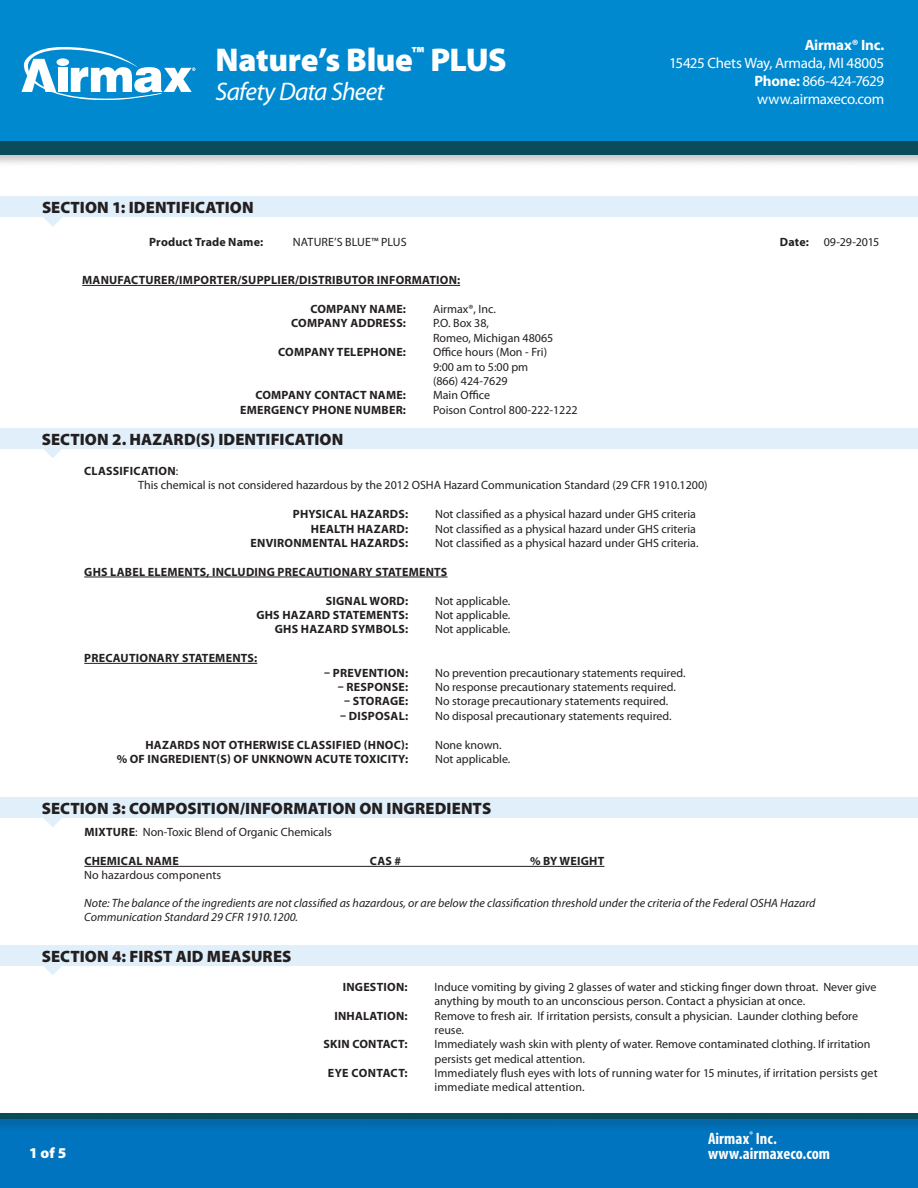
<style>
.page{position:relative;width:918px;height:1188px;background:#fff}
.page>*{position:absolute;margin:0;border:0;box-sizing:border-box;transform-origin:0 0}
.t1{font:900 33px "Myriad Pro";letter-spacing:-.015em;color:#fff}
.t2{font:italic 25.5px "Myriad Pro";letter-spacing:-.03em;color:#fff}
.t3{font:900 16.5px "Myriad Pro";letter-spacing:.005em;color:#231f20}
.t4{font:700 condensed 16.5px "Myriad Pro";letter-spacing:.005em;color:#fff}
.t5{font:15px/18px "Myriad Pro";letter-spacing:-.02em;color:#fff;text-align:justify}
.t6{font:700 15px "Myriad Pro";letter-spacing:-.015em;color:#fff}
.t7{font:900 15px "Myriad Pro";color:#fff}
.sidebyside_list{font:12px/14.4px "Myriad Pro";color:#231f20}
.sidebyside_list-2{font:700 12px "Myriad Pro";letter-spacing:.02em;color:#231f20}
.Heading2_Underline{font:700 12px "Myriad Pro";letter-spacing:.02em;color:#231f20}
.tabbed_columns{font:italic 12px/14.4px "Myriad Pro";color:#231f20}
.Section_Sub_Head_Bol{font:12px/14.4px "Myriad Pro";color:#231f20}
.tabbed_columns-2{font:12px "Myriad Pro";letter-spacing:.01em;color:#231f20}
.s1{font-weight:700}
</style>
<div class="page">
<div style="left:0;top:0;width:918px;height:155px;background:#0089cf"></div>
<div style="left:0;top:139px;width:918px;height:28px;background:#231f20;opacity:.25"></div>
<div style="left:0;top:141px;width:918px;height:14px;background:#094c5c"></div>
<div style="left:0;top:1114px;width:918px;height:74px;background:#0074be"></div>
<div style="left:0;top:1112px;width:918px;height:20px;background:#231f20;opacity:.25"></div>
<div style="left:0;top:1114px;width:918px;height:5px;background:#094c5c"></div>
<svg style="left:21px;top:47px;width:174px;height:53px"></svg>
<div style="left:57px;top:58px;width:12px;height:8px;background:#fff;border-radius:50%"></div>
<div style="left:0;top:196px;width:918px;height:21px;background:#e0eff9"></div>
<svg style="left:43px;top:217px;width:19px;height:10px"></svg>
<hr style="left:82px;top:285px;width:378px;height:1px;background:#231f20">
<div style="left:0;top:428px;width:918px;height:21px;background:#e0eff9"></div>
<svg style="left:44px;top:449px;width:18px;height:9px"></svg>
<hr style="left:84px;top:577px;width:364px;height:1px;background:#231f20">
<hr style="left:84px;top:663px;width:173px;height:1px;background:#231f20">
<div style="left:0;top:797px;width:918px;height:21px;background:#e0eff9"></div>
<svg style="left:44px;top:818px;width:18px;height:9px"></svg>
<hr style="left:84px;top:866px;width:520px;height:1px;background:#231f20">
<div style="left:0;top:945px;width:918px;height:21px;background:#e0eff9"></div>
<svg style="left:44px;top:966px;width:18px;height:9px"></svg>
<h1 class="t1" style="left:216px;top:38px;width:293px">Nature’s Blue<sup>™</sup> PLUS</h1>
<h2 class="t2" style="left:216px;top:75px;width:170px">Safety Data Sheet</h2>
<p class="t6" style="left:805px;top:35px;width:81px">Airmax® Inc.</p>
<p class="t5" style="left:755px;top:54px;width:131px;text-indent:-85px">15425 Chets Way, Armada, MI 48005<br><span class="s1">Phone:</span> 866-424-7629 www.airmaxeco.com</p>
<p class="t3" style="left:42px;top:196px;width:213px">SECTION 1: IDENTIFICATION</p>
<p class="Heading2_Underline" style="left:149px;top:234px;width:116px">Product Trade Name:</p>
<p class="sidebyside_list" style="left:293px;top:234px;width:115px">NATURE’S BLUE™ PLUS</p>
<p class="Heading2_Underline" style="left:780px;top:234px;width:30px">Date:</p>
<p class="sidebyside_list" style="left:824px;top:234px;width:57px">09-29-2015</p>
<p class="Heading2_Underline" style="left:82px;top:272px;width:379px">MANUFACTURER/IMPORTER/SUPPLIER/DISTRIBUTOR INFORMATION:</p>
<p class="sidebyside_list-2" style="left:310px;top:301px;width:97px">COMPANY NAME:</p>
<p class="sidebyside_list" style="left:433px;top:302px;width:64px">Airmax®, Inc.</p>
<p class="sidebyside_list-2" style="left:291px;top:316px;width:116px">COMPANY ADDRESS:</p>
<p class="sidebyside_list" style="left:433px;top:316px;width:122px">P.O. Box 38,<br>Romeo, Michigan 48065</p>
<p class="sidebyside_list-2" style="left:278px;top:344px;width:129px">COMPANY TELEPHONE:</p>
<p class="sidebyside_list" style="left:433px;top:345px;width:116px">Office hours (Mon - Fri)<br>9:00 am to 5:00 pm (866) 424-7629</p>
<p class="sidebyside_list-2" style="left:255px;top:388px;width:152px">COMPANY CONTACT NAME:</p>
<p class="sidebyside_list" style="left:433px;top:388px;width:59px">Main Office</p>
<p class="sidebyside_list-2" style="left:240px;top:402px;width:167px">EMERGENCY PHONE NUMBER:</p>
<p class="sidebyside_list" style="left:433px;top:402px;width:146px">Poison Control 800-222-1222</p>
<p class="t3" style="left:42px;top:428px;width:303px">SECTION 2. HAZARD(S) IDENTIFICATION</p>
<p class="Section_Sub_Head_Bol" style="left:138px;top:464px;width:571px;text-indent:-54px"><span class="s1">CLASSIFICATION</span>:<br>This chemical is not considered hazardous by the 2012 OSHA Hazard Communication Standard (29 CFR 1910.1200)</p>
<p class="sidebyside_list-2" style="left:293px;top:506px;width:117px">PHYSICAL HAZARDS:</p>
<p class="sidebyside_list" style="left:435px;top:507px;width:262px">Not classified as a physical hazard under GHS criteria</p>
<p class="sidebyside_list-2" style="left:311px;top:521px;width:99px">HEALTH HAZARD:</p>
<p class="sidebyside_list" style="left:435px;top:521px;width:262px">Not classified as a physical hazard under GHS criteria</p>
<p class="sidebyside_list-2" style="left:251px;top:535px;width:159px">ENVIRONMENTAL HAZARDS:</p>
<p class="sidebyside_list" style="left:435px;top:536px;width:265px">Not classified as a physical hazard under GHS criteria.</p>
<p class="Heading2_Underline" style="left:84px;top:564px;width:365px">GHS LABEL ELEMENTS, INCLUDING PRECAUTIONARY STATEMENTS</p>
<p class="sidebyside_list-2" style="left:326px;top:593px;width:84px">SIGNAL WORD:</p>
<p class="sidebyside_list" style="left:435px;top:593px;width:77px">Not applicable.</p>
<p class="sidebyside_list-2" style="left:256px;top:607px;width:153px">GHS HAZARD STATEMENTS:</p>
<p class="sidebyside_list" style="left:435px;top:608px;width:77px">Not applicable.</p>
<p class="sidebyside_list-2" style="left:275px;top:622px;width:135px">GHS HAZARD SYMBOLS:</p>
<p class="sidebyside_list" style="left:435px;top:622px;width:77px">Not applicable.</p>
<p class="Heading2_Underline" style="left:84px;top:650px;width:175px">PRECAUTIONARY STATEMENTS:</p>
<p class="sidebyside_list-2" style="left:324px;top:665px;width:85px">– PREVENTION:</p>
<p class="sidebyside_list" style="left:435px;top:665px;width:252px">No prevention precautionary statements required.</p>
<p class="sidebyside_list-2" style="left:338px;top:679px;width:72px">– RESPONSE:</p>
<p class="sidebyside_list" style="left:435px;top:680px;width:242px">No response precautionary statements required.</p>
<p class="sidebyside_list-2" style="left:344px;top:694px;width:66px">– STORAGE:</p>
<p class="sidebyside_list" style="left:435px;top:694px;width:235px">No storage precautionary statements required.</p>
<p class="sidebyside_list-2" style="left:340px;top:708px;width:69px">– DISPOSAL:</p>
<p class="sidebyside_list" style="left:435px;top:708px;width:238px">No disposal precautionary statements required.</p>
<p class="sidebyside_list-2" style="left:145px;top:737px;width:264px">HAZARDS NOT OTHERWISE CLASSIFIED (HNOC):</p>
<p class="sidebyside_list" style="left:435px;top:737px;width:68px">None known.</p>
<p class="sidebyside_list-2" style="left:117px;top:751px;width:293px">% OF INGREDIENT(S) OF UNKNOWN ACUTE TOXICITY:</p>
<p class="sidebyside_list" style="left:435px;top:752px;width:77px">Not applicable.</p>
<p class="t3" style="left:42px;top:797px;width:451px">SECTION 3: COMPOSITION/INFORMATION ON INGREDIENTS</p>
<p class="Section_Sub_Head_Bol" style="left:84px;top:825px;width:249px"><span class="s1">MIXTURE</span>: Non-Toxic Blend of Organic Chemicals</p>
<p class="Heading2_Underline" style="left:84px;top:853px;width:96px">CHEMICAL NAME</p>
<p class="Heading2_Underline" style="left:370px;top:853px;width:33px">CAS #</p>
<p class="Heading2_Underline" style="left:530px;top:853px;width:76px">% BY WEIGHT</p>
<p class="tabbed_columns-2" style="left:84px;top:867px;width:139px">No hazardous components</p>
<p class="tabbed_columns" style="left:84px;top:895px;width:733px">Note: The balance of the ingredients are not classified as hazardous, or are below the classification threshold under the criteria of the Federal OSHA Hazard<br>Communication Standard 29 CFR 1910.1200.</p>
<p class="t3" style="left:42px;top:945px;width:251px">SECTION 4: FIRST AID MEASURES</p>
<p class="sidebyside_list-2" style="left:343px;top:979px;width:66px">INGESTION:</p>
<p class="sidebyside_list" style="left:435px;top:979px;width:443px">Induce vomiting by giving 2 glasses of water and sticking finger down throat. Never give anything by mouth to an unconscious person. Contact a physician at once.</p>
<p class="sidebyside_list-2" style="left:334px;top:1008px;width:75px">INHALATION:</p>
<p class="sidebyside_list" style="left:435px;top:1008px;width:425px">Remove to fresh air. If irritation persists, consult a physician. Launder clothing before reuse.</p>
<p class="sidebyside_list-2" style="left:324px;top:1036px;width:86px">SKIN CONTACT:</p>
<p class="sidebyside_list" style="left:435px;top:1037px;width:437px">Immediately wash skin with plenty of water. Remove contaminated clothing. If irritation persists get medical attention.</p>
<p class="sidebyside_list-2" style="left:328px;top:1065px;width:81px">EYE CONTACT:</p>
<p class="sidebyside_list" style="left:435px;top:1066px;width:445px;line-height:13.5px">Immediately flush eyes with lots of running water for 15 minutes, if irritation persists get immediate medical attention.</p>
<h3 class="t4" style="left:708px;top:1128px;width:70px">Airmax<sup>®</sup> Inc.</h3>
<p class="t7" style="left:29px;top:1143px;width:39px">1 of 5</p>
<h3 class="t4" style="left:708px;top:1143px;width:124px">www.airmaxeco.com</h3>
</div>
